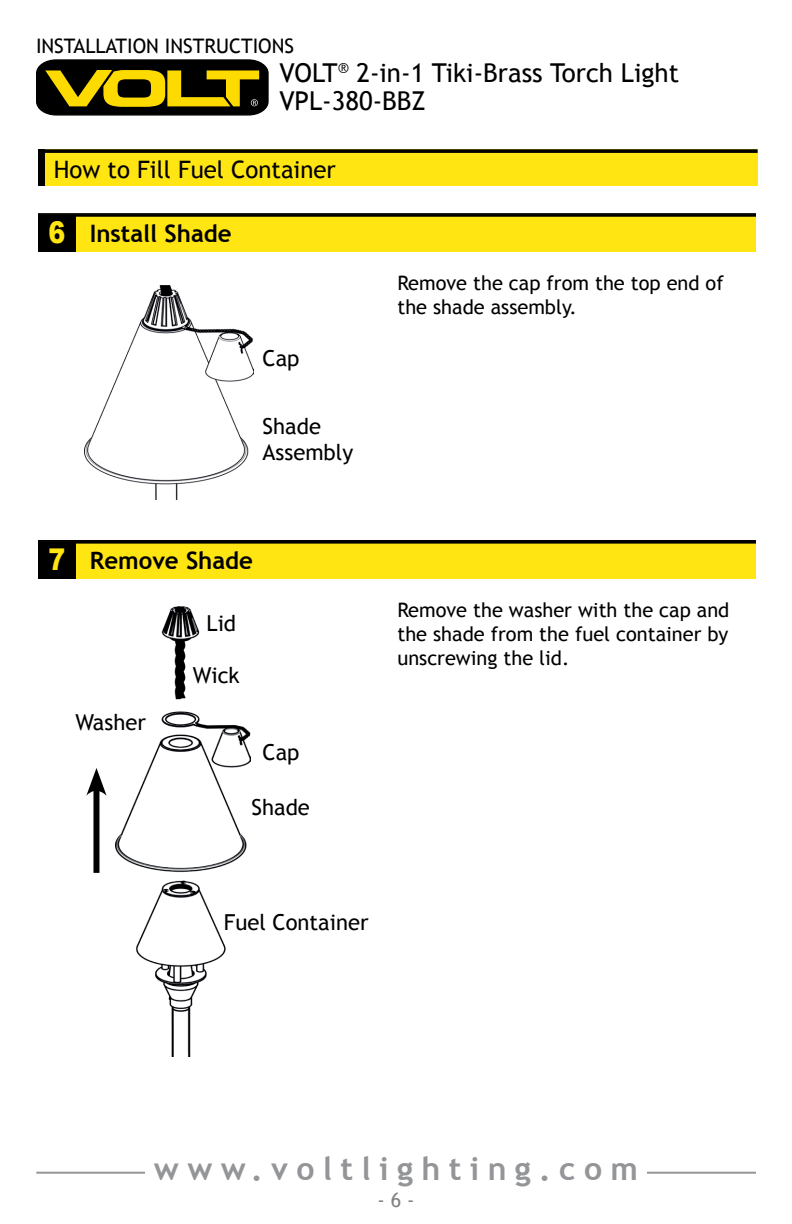
<style>
.page{position:relative;width:792px;height:1224px;background:#fff}
.page>*{position:absolute;margin:0;border:0;box-sizing:border-box;transform-origin:0 0}
.t1{font:700 32px "Trebuchet MS";letter-spacing:.26em;color:#939598}
.t2{font:900 30px "Arial";color:#ffe512;scale:.84 1}
.t3{font:26px/28.8px "Trebuchet MS";color:#000}
.t4{font:700 24px "Trebuchet MS";color:#000}
.t5{font:24px "Trebuchet MS";color:#000}
.t6{font:22px/26.4px "Trebuchet MS";color:#000}
.t7{font:20px/24px "Trebuchet MS";color:#000}
.t8{font:20px "Trebuchet MS";color:#808184}
</style>
<div class="page">
<svg style="left:36px;top:59px;width:233px;height:57px;background:#594e08"></svg>
<hr style="left:36px;top:1172px;width:720px;height:2px;background:#939598">
<div style="left:145px;top:1156px;width:502px;height:35px;background:#fff"></div>
<div style="left:45px;top:215px;width:711px;height:37px;background:#ffe512"></div>
<div style="left:45px;top:542px;width:711px;height:37px;background:#ffe512"></div>
<div style="left:38px;top:215px;width:37px;height:37px;background:#000"></div>
<div style="left:38px;top:542px;width:37px;height:37px;background:#000"></div>
<div style="left:38px;top:213px;width:718px;height:4px;border:2px solid #000"></div>
<div style="left:38px;top:540px;width:718px;height:4px;border:2px solid #000"></div>
<img style="left:85px;top:285px;width:169px;height:215px">
<img style="left:115px;top:606px;width:135px;height:451px">
<div style="left:193px;top:660px;width:52px;height:29px;background:#fff"></div>
<div style="left:75px;top:708px;width:78px;height:27px;background:#fff"></div>
<div style="left:224px;top:912px;width:145px;height:21px;background:#fff"></div>
<div style="left:207px;top:611px;width:90px;height:24px;background:#fff"></div>
<div style="left:45px;top:149px;width:713px;height:37px;background:#ffe512"></div>
<div style="left:38px;top:149px;width:7px;height:37px;background:#000"></div>
<div style="left:38px;top:149px;width:720px;height:4px;border:2px solid #000"></div>
<div style="left:93px;top:785px;width:6px;height:88px;background:#000"></div>
<svg style="left:86px;top:768px;width:21px;height:28px"></svg>
<p class="t7" style="left:36px;top:34px;width:260px">INSTALLATION INSTRUCTIONS</p>
<h3 class="t3" style="left:279px;top:58px;width:401px">VOLT<sup>®</sup> 2-in-1 Tiki-Brass Torch Light<br>VPL-380-BBZ</h3>
<p class="t5" style="left:54px;top:155px;width:283px">How to Fill Fuel Container</p>
<h2 class="t2" style="left:49px;top:211px;width:22px">6</h2>
<p class="t4" style="left:90px;top:219px;width:143px">Install Shade</p>
<p class="t6" style="left:263px;top:346px;width:38px">Cap</p>
<p class="t6" style="left:263px;top:413px;width:92px">Shade<br>Assembly</p>
<h2 class="t2" style="left:49px;top:538px;width:22px">7</h2>
<p class="t4" style="left:90px;top:546px;width:165px">Remove Shade</p>
<p class="t6" style="left:75px;top:709px;width:72px">Washer</p>
<p class="t6" style="left:207px;top:610px;width:31px">Lid</p>
<p class="t6" style="left:193px;top:662px;width:48px">Wick</p>
<p class="t6" style="left:263px;top:739px;width:38px">Cap</p>
<p class="t6" style="left:252px;top:795px;width:60px">Shade</p>
<p class="t7" style="left:397px;top:271px;width:328px">Remove the cap from the top end of the shade assembly.</p>
<p class="t7" style="left:397px;top:598px;width:333px;text-align:justify">Remove the washer with the cap and the shade from the fuel container by unscrewing the lid.</p>
<p class="t6" style="left:224px;top:910px;width:146px">Fuel Container</p>
<h1 class="t1" style="left:154px;top:1149px;width:485px">www.voltlighting.com</h1>
<p class="t8" style="left:377px;top:1188px;width:39px">- 6 -</p>
</div>
